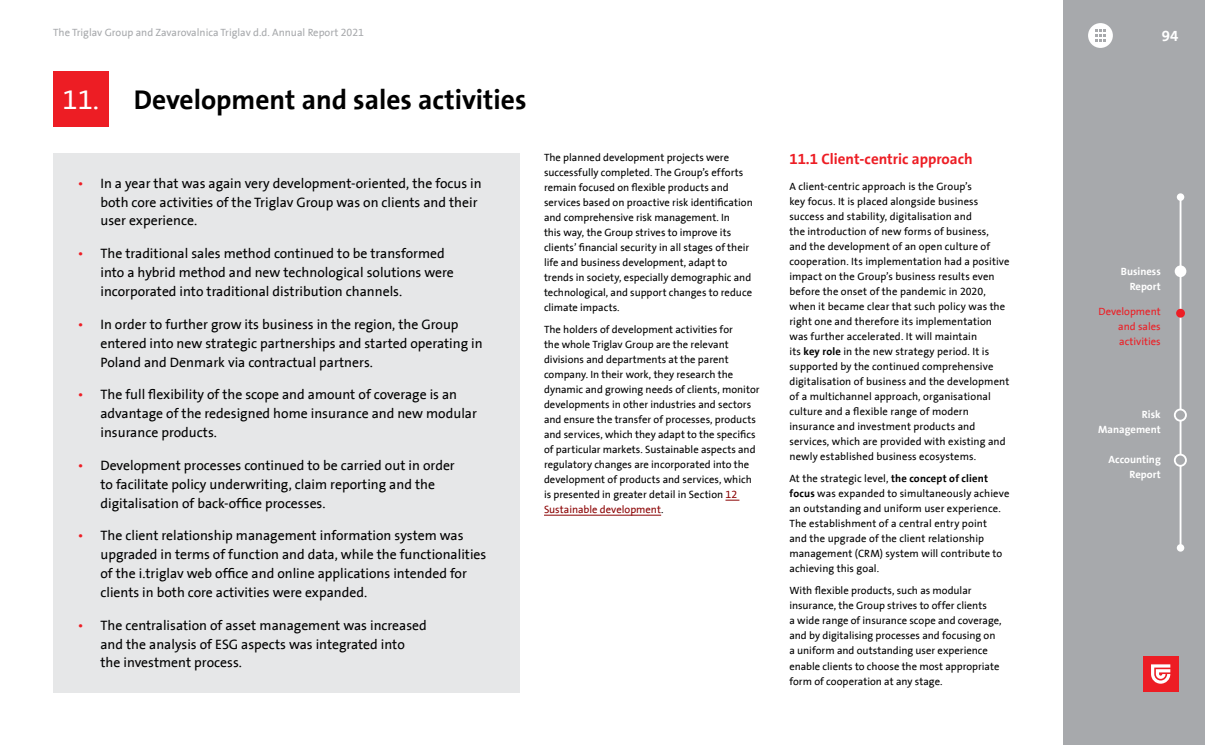
<style>
.page{position:relative;width:1205px;height:745px;background:#fff}
.page>*{position:absolute;margin:0;border:0;box-sizing:border-box;transform-origin:0 0}
.t1{font:700 27.5px "Triglav The Sans";color:#000}
.t2{font:700 15px "Triglav The Sans";color:#ed1d24}
.t3{font:700 15px "Triglav The Sans";color:#fff}
.t4{font:13.75px/18.8px "Triglav The Sans";color:#000}
.t5{font:10.62px/15px "Triglav The Sans";color:#000}
.t6{font:10.62px "Triglav The Sans";color:#a7a9ac}
.t7{font:700 10.62px/15px "Triglav The Sans";color:#fff;text-align:right}
.t8{font:10.62px/15px "Triglav The Sans";color:#ed1d24;text-align:justify}
.s1{font-weight:400;color:#fff}
.s2{color:#ed1d24}
.s3{color:#8b0304}
.s4{font-weight:700}
</style>
<div class="page">
<div style="left:1063px;top:0;width:142px;height:744px;background:#a7a9ac"></div>
<div style="left:1088px;top:23px;width:25px;height:25px;background:#fff;border-radius:50%"></div>
<svg style="left:1095px;top:30px;width:11px;height:11px"></svg>
<div style="left:1143px;top:656px;width:35px;height:35px;background:#ed1d24"></div>
<svg style="left:1151px;top:664px;width:19px;height:19px"></svg>
<div style="left:53px;top:71px;width:55px;height:55px;background:#ed1d24"></div>
<div style="left:53px;top:153px;width:466px;height:538px;background:#e6e7e8"></div>
<svg style="left:725px;top:499px;width:14px;height:1px"></svg>
<hr style="left:544px;top:514px;width:117px;height:1px;background:#8b0304">
<hr style="left:1179px;top:197px;width:2px;height:350px;background:#fff">
<div style="left:1177px;top:193px;width:7px;height:8px;background:#fff;border-radius:50%"></div>
<div style="left:1177px;top:543px;width:7px;height:8px;background:#fff;border-radius:50%"></div>
<div style="left:1175px;top:454px;width:11px;height:11px;background:#a7a9ac;border-radius:50%"></div>
<div style="left:1174px;top:453px;width:13px;height:13px;border:2px solid #fff;border-radius:50%"></div>
<div style="left:1175px;top:409px;width:11px;height:11px;background:#a7a9ac;border-radius:50%"></div>
<div style="left:1174px;top:408px;width:13px;height:13px;border:2px solid #fff;border-radius:50%"></div>
<div style="left:1176px;top:308px;width:9px;height:9px;background:#ed1d24;border-radius:50%"></div>
<div style="left:1174px;top:265px;width:12px;height:12px;background:#fff;border-radius:50%"></div>
<p class="t6" style="left:53px;top:27px;width:312px">The Triglav Group and Zavarovalnica Triglav d.d. Annual Report 2021</p>
<h1 class="t1" style="left:63px;top:84px;width:465px"><span class="s1">11.</span> Development and sales activities</h1>
<p class="t4" style="left:100px;top:174px;width:383px;text-indent:-22px"><span class="s2">•</span> In a year that was again very development-oriented, the focus in both core activities of the Triglav Group was on clients and their user experience.</p>
<p class="t4" style="left:100px;top:244px;width:355px;text-indent:-22px"><span class="s2">•</span> The traditional sales method continued to be transformed into a hybrid method and new technological solutions were incorporated into traditional distribution channels.</p>
<p class="t4" style="left:100px;top:315px;width:384px;text-indent:-22px"><span class="s2">•</span> In order to further grow its business in the region, the Group entered into new strategic partnerships and started operating in<br>Poland and Denmark via contractual partners.</p>
<p class="t4" style="left:100px;top:385px;width:378px;text-indent:-22px"><span class="s2">•</span> The full flexibility of the scope and amount of coverage is an advantage of the redesigned home insurance and new modular insurance products.</p>
<p class="t4" style="left:100px;top:456px;width:356px;text-indent:-22px"><span class="s2">•</span> Development processes continued to be carried out in order to facilitate policy underwriting, claim reporting and the digitalisation of back-office processes.</p>
<p class="t4" style="left:100px;top:526px;width:387px;text-indent:-22px"><span class="s2">•</span> The client relationship management information system was upgraded in terms of function and data, while the functionalities of the i.triglav web office and online applications intended for clients in both core activities were expanded.</p>
<p class="t4" style="left:100px;top:615px;width:328px;text-indent:-22px"><span class="s2">•</span> The centralisation of asset management was increased and the analysis of ESG aspects was integrated into the investment process.</p>
<p class="t5" style="left:544px;top:150px;width:210px">The planned development projects were successfully completed. The Group’s efforts remain focused on flexible products and services based on proactive risk identification and comprehensive risk management. In<br>this way, the Group strives to improve its clients’ financial security in all stages of their life and business development, adapt to trends in society, especially demographic and technological, and support changes to reduce climate impacts.</p>
<p class="t5" style="left:544px;top:322px;width:217px">The holders of development activities for<br>the whole Triglav Group are the relevant divisions and departments at the parent company. In their work, they research the dynamic and growing needs of clients, monitor developments in other industries and sectors and ensure the transfer of processes, products and services, which they adapt to the specifics of particular markets. Sustainable aspects and regulatory changes are incorporated into the development of products and services, which is presented in greater detail in Section <span class="s3">12<br>Sustainable development</span>.</p>
<h2 class="t2" style="left:789px;top:150px;width:185px">11.1 Client-centric approach</h2>
<p class="t5" style="left:789px;top:179px;width:222px">A client-centric approach is the Group’s<br>key focus. It is placed alongside business success and stability, digitalisation and<br>the introduction of new forms of business,<br>and the development of an open culture of cooperation. Its implementation had a positive impact on the Group’s business results even before the onset of the pandemic in 2020, when it became clear that such policy was the right one and therefore its implementation was further accelerated. It will maintain<br>its <span class="s4">key role</span> in the new strategy period. It is supported by the continued comprehensive digitalisation of business and the development of a multichannel approach, organisational culture and a flexible range of modern insurance and investment products and services, which are provided with existing and newly established business ecosystems.</p>
<p class="t5" style="left:789px;top:471px;width:221px">At the strategic level, <span class="s4">the concept of client focus</span> was expanded to simultaneously achieve an outstanding and uniform user experience.<br>The establishment of a central entry point<br>and the upgrade of the client relationship management (CRM) system will contribute to achieving this goal.</p>
<p class="t5" style="left:789px;top:583px;width:214px">With flexible products, such as modular insurance, the Group strives to offer clients<br>a wide range of insurance scope and coverage, and by digitalising processes and focusing on a uniform and outstanding user experience enable clients to choose the most appropriate form of cooperation at any stage.</p>
<h2 class="t3" style="left:1162px;top:27px;width:18px">94</h2>
<p class="t7" style="left:1121px;top:263px;width:41px">Business<br>Report</p>
<p class="t8" style="left:1118px;top:304px;width:44px;text-indent:-20px">Development and sales activities</p>
<p class="t7" style="left:1098px;top:407px;width:64px">Risk<br>Management</p>
<p class="t7" style="left:1108px;top:452px;width:54px">Accounting<br>Report</p>
</div>
